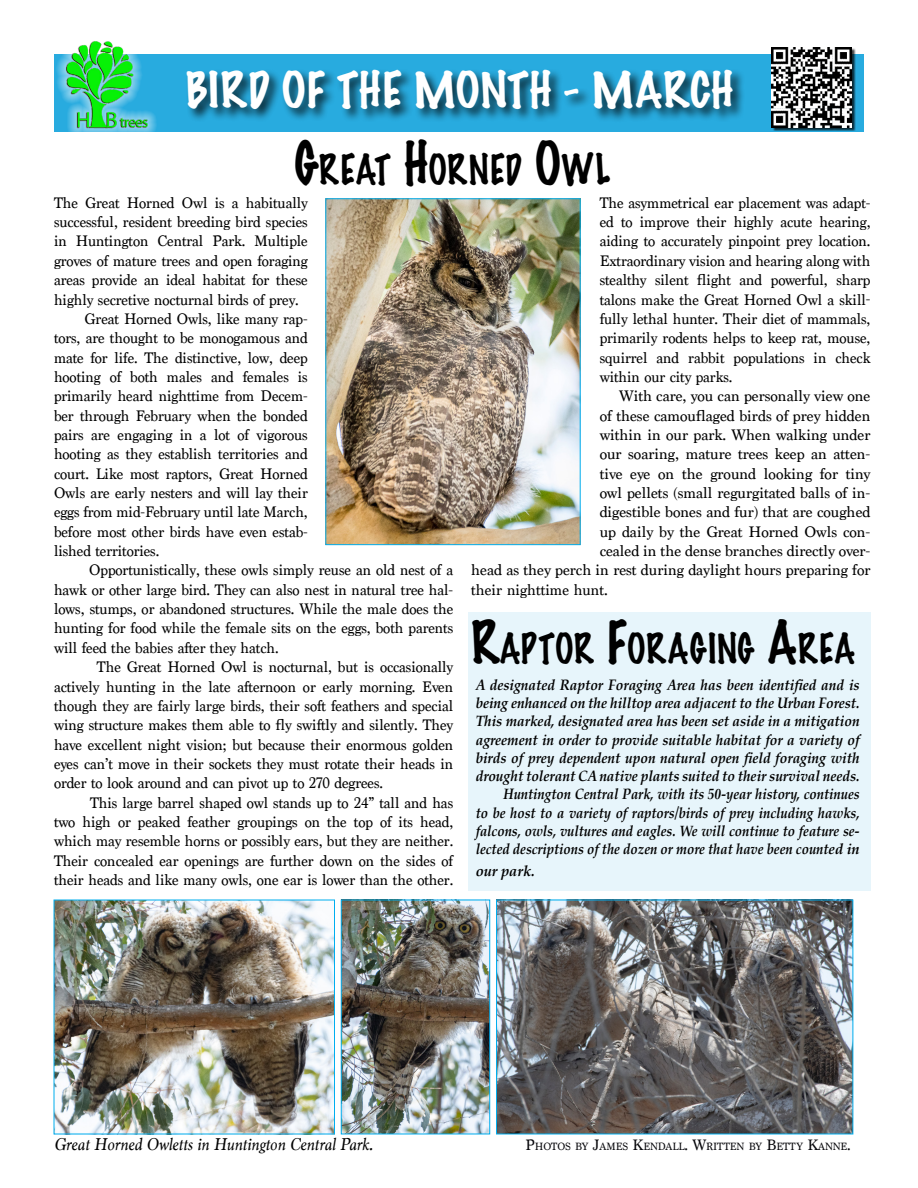
<style>
.page{position:relative;width:918px;height:1188px;background:#fff}
.page>*{position:absolute;margin:0;border:0;box-sizing:border-box;transform-origin:0 0}
.t1{font:100 45px "Marker Felt";letter-spacing:.005em;color:#fff}
.t2{font:100 37.8px "Marker Felt";letter-spacing:.015em;color:#000;scale:.9 1}
.t3{font:italic 18px "Marion";color:#000}
.t4{font:16.05px/19.4px "Marion";letter-spacing:-.005em;color:#000;text-align:justify;scale:.95 1}
.t5{font:16.05px "Marion";letter-spacing:-.005em;color:#000}
.t6{font:italic 700 15.15px/18.3px "Palatino";letter-spacing:-.005em;color:#000;text-align:right;scale:.91 1}
.t7{font:italic 700 15.15px "Palatino";letter-spacing:-.005em;color:#000}
.t8{font:11.1px "Marion";letter-spacing:-.005em;color:#06060a;scale:.95 1}
.s1{font-size:54px}
.s2{font-size:15.9px}
</style>
<div class="page">
<div style="left:468px;top:612px;width:402px;height:279px;background:#e7f5fb"></div>
<img style="left:328px;top:201px;width:250px;height:342px">
<img style="left:56px;top:902px;width:277px;height:230px">
<img style="left:343px;top:902px;width:145px;height:230px">
<div style="left:341px;top:900px;width:149px;height:234px;border:1px solid #00aeef"></div>
<div style="left:54px;top:54px;width:810px;height:78px;background:#28abdf"></div>
<div style="left:185px;top:68px;width:561px;height:55px;background:#000;opacity:.75"></div>
<svg style="left:57px;top:54px;width:99px;height:78px"></svg>
<img style="left:64px;top:41px;width:88px;height:89px">
<div style="left:772px;top:48px;width:83px;height:83px;background:#000;opacity:.75"></div>
<img style="left:772px;top:48px;width:80px;height:80px">
<img style="left:498px;top:902px;width:353px;height:230px">
<h1 class="t1" style="left:186px;top:55px;width:549px">BIRD OF THE MONTH - MARCH</h1>
<h2 class="t2" style="left:295px;top:140px;width:352px"><span class="s1">G</span>REAT <span class="s1">H</span>ORNED <span class="s1">O</span>WL</h2>
<p class="t4" style="left:54px;top:193px;width:269px">The Great Horned Owl is a habitually</p>
<p class="t4" style="left:54px;top:212px;width:269px">successful, resident breeding bird species</p>
<p class="t4" style="left:54px;top:232px;width:269px">in Huntington Central Park. Multiple</p>
<p class="t4" style="left:54px;top:251px;width:269px">groves of mature trees and open foraging</p>
<p class="t4" style="left:54px;top:271px;width:269px">areas provide an ideal habitat for these</p>
<p class="t4" style="left:54px;top:290px;width:259px">highly secretive nocturnal birds of prey.</p>
<p class="t4" style="left:85px;top:309px;width:236px">Great Horned Owls, like many rap-</p>
<p class="t4" style="left:54px;top:329px;width:269px">tors, are thought to be monogamous and</p>
<p class="t4" style="left:54px;top:348px;width:269px">mate for life. The distinctive, low, deep</p>
<p class="t4" style="left:54px;top:367px;width:269px">hooting of both males and females is</p>
<p class="t4" style="left:54px;top:387px;width:269px">primarily heard nighttime from Decem-</p>
<p class="t4" style="left:54px;top:406px;width:269px">ber through February when the bonded</p>
<p class="t4" style="left:54px;top:425px;width:269px">pairs are engaging in a lot of vigorous</p>
<p class="t4" style="left:54px;top:445px;width:269px">hooting as they establish territories and</p>
<p class="t4" style="left:54px;top:464px;width:269px">court. Like most raptors, Great Horned</p>
<p class="t4" style="left:54px;top:483px;width:269px">Owls are early nesters and will lay their</p>
<p class="t4" style="left:54px;top:503px;width:269px">eggs from mid-February until late March,</p>
<p class="t4" style="left:54px;top:522px;width:269px">before most other birds have even estab-</p>
<p class="t4" style="left:54px;top:541px;width:112px">lished territories.</p>
<p class="t4" style="left:89px;top:561px;width:385px">Opportunistically, these owls simply reuse an old nest of a</p>
<p class="t4" style="left:54px;top:580px;width:422px">hawk or other large bird. They can also nest in natural tree hal-</p>
<p class="t4" style="left:54px;top:599px;width:422px">lows, stumps, or abandoned structures. While the male does the</p>
<p class="t4" style="left:54px;top:619px;width:422px">hunting for food while the female sits on the eggs, both parents</p>
<p class="t4" style="left:54px;top:638px;width:238px">will feed the babies after they hatch.</p>
<p class="t4" style="left:97px;top:658px;width:377px">The Great Horned Owl is nocturnal, but is occasionally</p>
<p class="t4" style="left:54px;top:677px;width:422px">actively hunting in the late afternoon or early morning. Even</p>
<p class="t4" style="left:54px;top:696px;width:422px">though they are fairly large birds, their soft feathers and special</p>
<p class="t4" style="left:54px;top:716px;width:422px">wing structure makes them able to fly swiftly and silently. They</p>
<p class="t4" style="left:54px;top:735px;width:422px">have excellent night vision; but because their enormous golden</p>
<p class="t4" style="left:54px;top:754px;width:422px">eyes can’t move in their sockets they must rotate their heads in</p>
<p class="t4" style="left:54px;top:774px;width:348px">order to look around and can pivot up to 270 degrees.</p>
<p class="t4" style="left:90px;top:793px;width:384px">This large barrel shaped owl stands up to 24” tall and has</p>
<p class="t4" style="left:54px;top:812px;width:422px">two high or peaked feather groupings on the top of its head,</p>
<p class="t4" style="left:54px;top:832px;width:422px">which may resemble horns or possibly ears, but they are neither.</p>
<p class="t4" style="left:54px;top:851px;width:422px">Their concealed ear openings are further down on the sides of</p>
<p class="t4" style="left:54px;top:870px;width:422px">their heads and like many owls, one ear is lower than the other.</p>
<p class="t4" style="left:600px;top:193px;width:287px">The asymmetrical ear placement was adapt&shy;ed to improve their highly acute hearing, aiding to accurately pinpoint prey location.<br>Extraordinary vision and hearing along with stealthy silent flight and powerful, sharp talons make the Great Horned Owl a skill&shy;fully lethal hunter. Their diet of mammals, primarily rodents helps to keep rat, mouse, squirrel and rabbit populations in check within our city parks.</p>
<p class="t5" style="left:619px;top:386px;width:253px">With care, you can personally view one</p>
<p class="t5" style="left:600px;top:406px;width:272px">of these camouflaged birds of prey hidden</p>
<p class="t5" style="left:600px;top:425px;width:272px">within in our park. When walking under</p>
<p class="t5" style="left:600px;top:445px;width:272px">our soaring, mature trees keep an atten-</p>
<p class="t5" style="left:600px;top:464px;width:272px">tive eye on the ground looking for tiny</p>
<p class="t5" style="left:600px;top:483px;width:272px">owl pellets (small regurgitated balls of in-</p>
<p class="t5" style="left:600px;top:503px;width:272px">digestible bones and fur) that are coughed</p>
<p class="t5" style="left:600px;top:522px;width:272px">up daily by the Great Horned Owls con-</p>
<p class="t5" style="left:600px;top:541px;width:272px">cealed in the dense branches directly over-</p>
<p class="t5" style="left:471px;top:561px;width:401px">head as they perch in rest during daylight hours preparing for</p>
<p class="t5" style="left:471px;top:580px;width:138px">their nighttime hunt.</p>
<h2 class="t2" style="left:471px;top:618px;width:428px"><span class="s1">R</span>APTOR <span class="s1">F</span>ORAGING <span class="s1">A</span>REA</h2>
<p class="t6" style="left:476px;top:675px;width:423px">A designated Raptor Foraging Area has been identified and is being enhanced on the hilltop area adjacent to the Urban Forest.<br>This marked, designated area has been set aside in a mitigation agreement in order to provide suitable habitat for a variety of birds of prey dependent upon natural open field foraging with drought tolerant CA native plants suited to their survival needs.<br>Huntington Central Park, with its 50-year history, continues<br>to be host to a variety of raptors/birds of prey including hawks, falcons, owls, vultures and eagles. We will continue to feature se&shy;lected descriptions of the dozen or more that have been counted in</p>
<p class="t7" style="left:476px;top:858px;width:61px">our park.</p>
<p class="t3" style="left:54px;top:1132px;width:321px">Great Horned Owletts in Huntington Central Park.</p>
<p class="t8" style="left:526px;top:1139px;width:344px"><span class="s2">P</span>HOTOS BY <span class="s2">J</span>AMES <span class="s2">K</span>ENDALL<span class="s2">. W</span>RITTEN BY <span class="s2">B</span>ETTY <span class="s2">K</span>ANNE<span class="s2">.</span></p>
</div>
